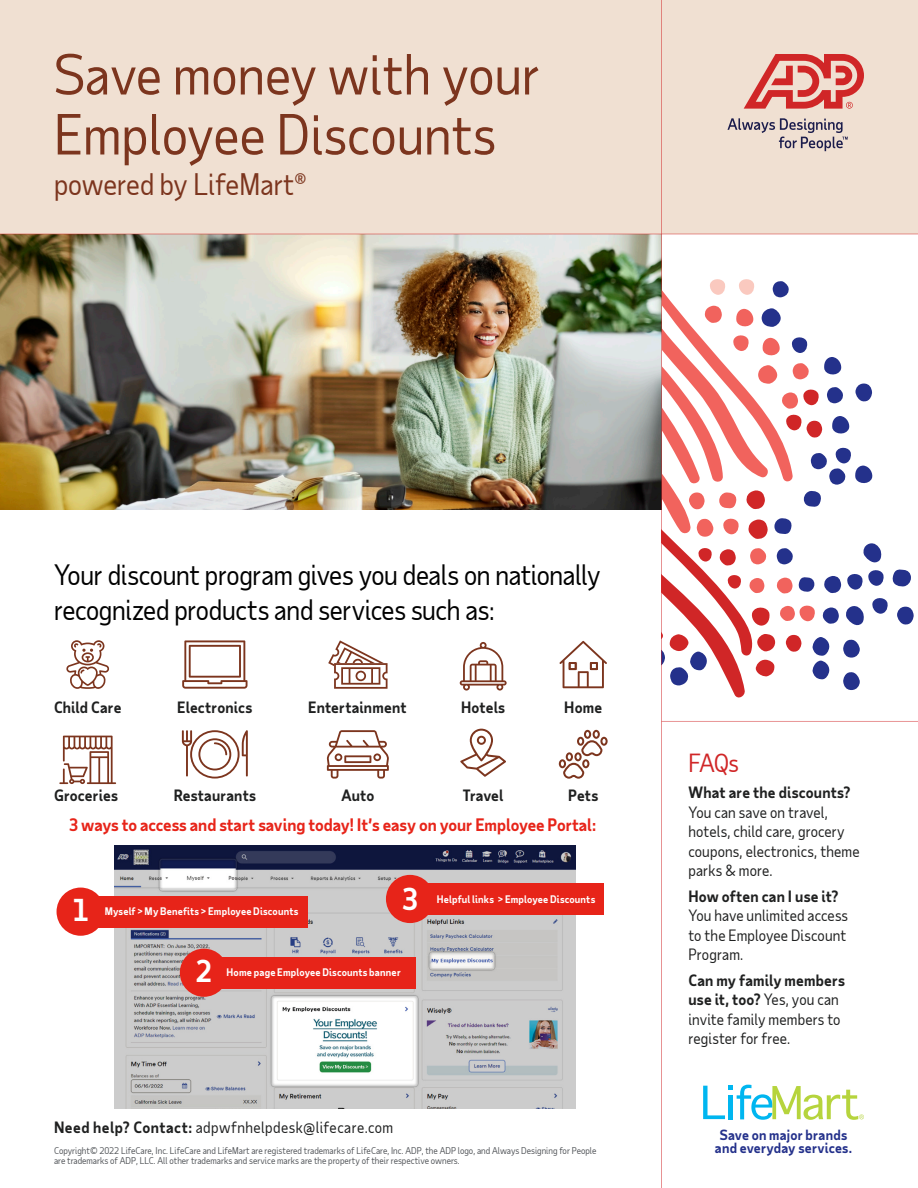
<style>
.page{position:relative;width:918px;height:1188px;background:#fff}
.page>*{position:absolute;margin:0;border:0;box-sizing:border-box;transform-origin:0 0}
.Headline{font:54px/60px "Taub Sans";color:#7c351e}
.t1{font:700 28.95px "Taub Sans";color:#fff}
.Headline-2{font:28.5px "Taub Sans";color:#7c351e}
.Paragraph_Headers{font:27px/34.5px "Taub Sans";letter-spacing:-.01em;color:#000}
.t2{font:24px "Taub Sans";color:#d02627}
.t3{font:700 16.5px "Taub Sans";letter-spacing:-.005em;color:#e72419}
.t4{font:15px/19.5px "Taub Sans";letter-spacing:.01em;color:#1f2020}
.t5{font:700 15px "Taub Sans";letter-spacing:.01em;color:#1f2020}
.t6{font:15px "Taub Sans";letter-spacing:.03em;color:#1f2020}
.t7{font:700 13.5px/13.5px "Taub Sans";letter-spacing:.02em;color:#24318b;text-align:center}
.t8{font:700 10.05px "Taub Sans";letter-spacing:.015em;color:#fff}
.t9{font:9px/9.8px "Taub Sans";color:#53565a}
.s1{font-weight:700}
</style>
<div class="page">
<div style="left:0;top:0;width:918px;height:234px;background:#f0e0d2"></div>
<svg style="left:744px;top:54px;width:120px;height:55px"></svg>
<svg style="left:727px;top:118px;width:121px;height:33px"></svg>
<svg style="left:703px;top:1085px;width:161px;height:35px"></svg>
<svg style="left:662px;top:279px;width:252px;height:419px"></svg>
<hr style="left:662px;top:721px;width:256px;height:1px;background:#d02627">
<img style="left:0;top:235px;width:661px;height:275px">
<svg style="left:182px;top:640px;width:66px;height:49px"></svg>
<svg style="left:460px;top:642px;width:47px;height:49px"></svg>
<svg style="left:559px;top:641px;width:48px;height:47px"></svg>
<svg style="left:328px;top:640px;width:60px;height:49px"></svg>
<svg style="left:66px;top:640px;width:43px;height:49px"></svg>
<svg style="left:182px;top:730px;width:66px;height:49px"></svg>
<svg style="left:460px;top:729px;width:46px;height:48px"></svg>
<svg style="left:559px;top:730px;width:49px;height:49px"></svg>
<svg style="left:327px;top:730px;width:62px;height:49px"></svg>
<svg style="left:59px;top:736px;width:57px;height:48px"></svg>
<img style="left:114px;top:845px;width:462px;height:264px">
<div style="left:57px;top:888px;width:48px;height:48px;background:#e72419;border-radius:50%"></div>
<div style="left:96px;top:896px;width:211px;height:31px;background:#e72419"></div>
<div style="left:180px;top:949px;width:48px;height:48px;background:#e72419;border-radius:50%"></div>
<div style="left:218px;top:957px;width:197px;height:31px;background:#e72419"></div>
<div style="left:386px;top:875px;width:48px;height:48px;background:#e72419;border-radius:50%"></div>
<div style="left:428px;top:883px;width:176px;height:32px;background:#e72419"></div>
<hr style="left:0;top:234px;width:918px;height:1px;background:#d02627">
<hr style="left:661px;top:0;width:1px;height:1188px;background:#d02627">
<p class="Headline" style="left:54px;top:43px;width:488px">Save money with your<br>Employee Discounts</p>
<p class="Headline-2" style="left:54px;top:166px;width:254px">powered by LifeMart®</p>
<p class="Paragraph_Headers" style="left:54px;top:557px;width:548px">Your discount program gives you deals on nationally recognized products and services such as:</p>
<p class="t5" style="left:54px;top:698px;width:69px">Child Care</p>
<p class="t5" style="left:177px;top:698px;width:77px">Electronics</p>
<p class="t5" style="left:308px;top:698px;width:100px">Entertainment</p>
<p class="t5" style="left:461px;top:698px;width:46px">Hotels</p>
<p class="t5" style="left:564px;top:698px;width:39px">Home</p>
<p class="t5" style="left:54px;top:786px;width:65px">Groceries</p>
<p class="t5" style="left:174px;top:786px;width:84px">Restaurants</p>
<p class="t5" style="left:341px;top:786px;width:34px">Auto</p>
<p class="t5" style="left:463px;top:786px;width:42px">Travel</p>
<p class="t5" style="left:568px;top:786px;width:32px">Pets</p>
<p class="t3" style="left:69px;top:814px;width:528px">3 ways to access and start saving today! It’s easy on your Employee Portal:</p>
<p class="t1" style="left:402px;top:880px;width:17px">3</p>
<p class="t8" style="left:437px;top:892px;width:160px">Helpful links &gt; Employee Discounts</p>
<p class="t1" style="left:73px;top:891px;width:17px">1</p>
<p class="t8" style="left:105px;top:905px;width:195px">Myself &gt; My Benefits &gt; Employee Discounts</p>
<p class="t1" style="left:196px;top:952px;width:17px">2</p>
<p class="t8" style="left:227px;top:966px;width:176px">Home page Employee Discounts banner</p>
<h3 class="t6" style="left:54px;top:1118px;width:341px"><span class="s1">Need help? Contact:</span> adpwfnhelpdesk@lifecare.com</h3>
<p class="t9" style="left:54px;top:1145px;width:544px">Copyright© 2022 LifeCare, Inc. LifeCare and LifeMart are registered trademarks of LifeCare, Inc. ADP, the ADP logo, and Always Designing for People are trademarks of ADP, LLC. All other trademarks and service marks are the property of their respective owners.</p>
<h3 class="t2" style="left:689px;top:748px;width:52px">FAQs</h3>
<h3 class="t5" style="left:689px;top:783px;width:164px">What are the discounts?</h3>
<h3 class="t4" style="left:689px;top:802px;width:173px">You can save on travel, hotels, child care, grocery coupons, electronics, theme parks &amp; more.</h3>
<h3 class="t5" style="left:689px;top:886px;width:151px">How often can I use it?</h3>
<h3 class="t4" style="left:689px;top:906px;width:161px;text-align:justify">You have unlimited access to the Employee Discount Program.</h3>
<h3 class="t4" style="left:689px;top:970px;width:158px"><span class="s1">Can my family members use it, too?</span> Yes, you can invite family members to register for free.</h3>
<h3 class="t7" style="left:715px;top:1128px;width:139px">Save on major brands and everyday services.</h3>
</div>
